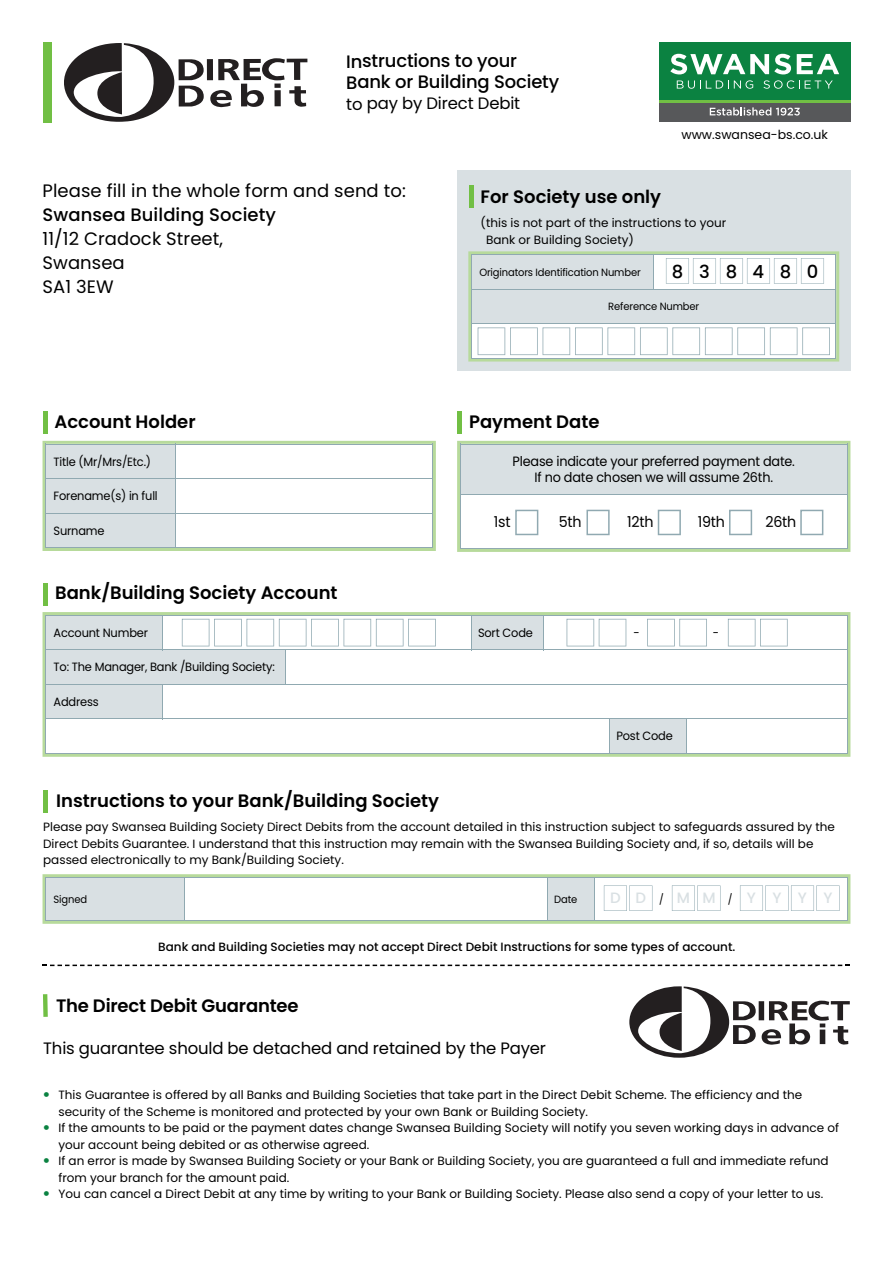
<style>
.page{position:relative;width:893px;height:1263px;background:#fff}
.page>*{position:absolute;margin:0;border:0;box-sizing:border-box;transform-origin:0 0}
.t1{font:600 18px "Poppins";color:#000}
.t2{font:18px/24px "Poppins";letter-spacing:.005em;color:#000}
.t3{font:500 18px/20.9px "Poppins";letter-spacing:-.015em;color:#000}
.t4{font:500 18px "Poppins";letter-spacing:.005em;color:#000}
.t5{font:16.5px "Poppins";letter-spacing:-.01em;color:#000}
.t6{font:15px "Poppins";letter-spacing:-.015em;color:#000;scale:.95 1}
.t7{font:500 15px "Poppins";letter-spacing:1.095em;color:#d9e0e3}
.t8{font:13.5px/16.5px "Poppins";letter-spacing:-.015em;color:#000;text-align:center;scale:.95 1}
.t9{font:12.45px "Poppins";color:#000}
.t10{font:12px/16.5px "Poppins";color:#000}
.t11{font:12px "Poppins";color:#000;scale:.95 1}
.t12{font:500 12px "Poppins";color:#000}
.t13{font:10.5px "Poppins";letter-spacing:-.015em;color:#000;scale:.95 1}
.s1{font-weight:400;font-size:10.5px;color:#000}
.s2{font-size:19.5px;color:#0b8241}
</style>
<div class="page">
<div style="left:43px;top:43px;width:9px;height:80px;background:#71bf44"></div>
<div style="left:43px;top:411px;width:5px;height:23px;background:#71bf44"></div>
<hr style="left:457px;top:411px;width:4px;height:23px;background:#71bf44">
<div style="left:43px;top:583px;width:5px;height:23px;background:#71bf44"></div>
<div style="left:659px;top:100px;width:191px;height:22px;background:#57585a"></div>
<div style="left:659px;top:43px;width:191px;height:57px;background:#0b8241"></div>
<svg style="left:670px;top:54px;width:121px;height:20px"></svg>
<svg style="left:797px;top:54px;width:42px;height:20px"></svg>
<svg style="left:677px;top:80px;width:76px;height:9px"></svg>
<svg style="left:763px;top:80px;width:70px;height:9px"></svg>
<hr style="left:659px;top:100px;width:191px;height:2px;background:#71bf44">
<svg style="left:710px;top:107px;width:90px;height:9px"></svg>
<svg style="left:43px;top:874px;width:807px;height:50px"></svg>
<svg style="left:43px;top:441px;width:393px;height:110px;background:#b7d99e"></svg>
<div style="left:46px;top:444px;width:129px;height:35px;background:#d9e0e3"></div>
<div style="left:175px;top:444px;width:258px;height:35px;background:#fff"></div>
<div style="left:46px;top:479px;width:129px;height:34px;background:#d9e0e3"></div>
<div style="left:175px;top:479px;width:258px;height:34px;background:#fff"></div>
<div style="left:46px;top:513px;width:129px;height:35px;background:#d9e0e3"></div>
<div style="left:175px;top:513px;width:258px;height:35px;background:#fff"></div>
<hr style="left:46px;top:444px;width:1px;height:104px;background:#90a9b1">
<hr style="left:175px;top:444px;width:1px;height:104px;background:#90a9b1">
<hr style="left:432px;top:444px;width:1px;height:104px;background:#90a9b1">
<hr style="left:46px;top:444px;width:387px;height:1px;background:#90a9b1">
<hr style="left:46px;top:478px;width:387px;height:1px;background:#90a9b1">
<hr style="left:46px;top:513px;width:387px;height:1px;background:#90a9b1">
<hr style="left:46px;top:547px;width:387px;height:1px;background:#90a9b1">
<svg style="left:43px;top:612px;width:807px;height:145px;background:#b8da9f"></svg>
<div style="left:46px;top:615px;width:116px;height:35px;background:#d9e0e3"></div>
<div style="left:162px;top:615px;width:309px;height:35px;background:#fff"></div>
<div style="left:471px;top:615px;width:72px;height:35px;background:#d9e0e3"></div>
<div style="left:543px;top:615px;width:304px;height:35px;background:#fff"></div>
<div style="left:46px;top:650px;width:239px;height:34px;background:#d9e0e3"></div>
<div style="left:285px;top:650px;width:562px;height:34px;background:#fff"></div>
<div style="left:46px;top:684px;width:116px;height:35px;background:#d9e0e3"></div>
<div style="left:162px;top:684px;width:685px;height:35px;background:#fff"></div>
<div style="left:46px;top:719px;width:563px;height:35px;background:#fff"></div>
<div style="left:609px;top:719px;width:78px;height:35px;background:#d9e0e3"></div>
<div style="left:687px;top:719px;width:160px;height:35px;background:#fff"></div>
<hr style="left:46px;top:615px;width:1px;height:139px;background:#90a9b1">
<hr style="left:162px;top:615px;width:1px;height:35px;background:#90a9b1">
<hr style="left:162px;top:684px;width:1px;height:35px;background:#90a9b1">
<hr style="left:285px;top:650px;width:1px;height:35px;background:#90a9b1">
<hr style="left:471px;top:615px;width:1px;height:35px;background:#90a9b1">
<hr style="left:543px;top:615px;width:1px;height:35px;background:#90a9b1">
<hr style="left:609px;top:719px;width:1px;height:35px;background:#90a9b1">
<hr style="left:686px;top:719px;width:1px;height:35px;background:#90a9b1">
<hr style="left:847px;top:615px;width:1px;height:139px;background:#90a9b1">
<hr style="left:46px;top:615px;width:801px;height:1px;background:#90a9b1">
<hr style="left:46px;top:650px;width:801px;height:1px;background:#90a9b1">
<hr style="left:46px;top:684px;width:801px;height:1px;background:#90a9b1">
<hr style="left:46px;top:719px;width:801px;height:1px;background:#90a9b1">
<hr style="left:46px;top:753px;width:801px;height:1px;background:#90a9b1">
<svg style="left:64px;top:43px;width:244px;height:79px"></svg>
<svg style="left:629px;top:986px;width:221px;height:72px"></svg>
<div style="left:457px;top:170px;width:393px;height:201px;background:#d9e0e3"></div>
<svg style="left:457px;top:441px;width:393px;height:111px"></svg>
<svg style="left:468px;top:251px;width:371px;height:110px"></svg>
<svg style="left:182px;top:619px;width:254px;height:27px"></svg>
<svg style="left:567px;top:619px;width:59px;height:27px"></svg>
<svg style="left:647px;top:619px;width:60px;height:27px"></svg>
<svg style="left:728px;top:619px;width:60px;height:27px"></svg>
<svg style="left:43px;top:964px;width:807px;height:2px"></svg>
<div style="left:43px;top:790px;width:5px;height:23px;background:#71bf44"></div>
<svg style="left:43px;top:994px;width:5px;height:23px"></svg>
<hr style="left:469px;top:185px;width:4px;height:23px;background:#71bf44">
<h1 class="t3" style="left:346px;top:53px;width:215px">Instructions to your<br>Bank or Building Society</h1>
<h2 class="t5" style="left:346px;top:97px;width:176px">to pay by Direct Debit</h2>
<p class="t9" style="left:681px;top:130px;width:148px">www.swansea-bs.co.uk</p>
<h1 class="t2" style="left:43px;top:181px;width:365px">Please fill in the whole form and send to:</h1>
<h1 class="t4" style="left:43px;top:208px;width:235px">Swansea Building Society</h1>
<h1 class="t2" style="left:43px;top:229px;width:182px">11/12 Cradock Street,<br>Swansea<br>SA1 3EW</h1>
<h1 class="t1" style="left:55px;top:415px;width:143px">Account Holder</h1>
<p class="t11" style="left:54px;top:457px;width:104px">Title (Mr/Mrs/Etc.)</p>
<p class="t11" style="left:54px;top:491px;width:111px">Forename(s) in full</p>
<p class="t11" style="left:54px;top:526px;width:55px">Surname</p>
<h1 class="t1" style="left:55px;top:586px;width:284px">Bank/Building Society Account</h1>
<h1 class="t1" style="left:481px;top:190px;width:182px">For Society use only</h1>
<p class="t10" style="left:486px;top:216px;width:242px;text-indent:-5px">(this is not part of the instructions to your<br>Bank or Building Society)</p>
<p class="t13" style="left:479px;top:268px;width:171px">Originators Identification Number</p>
<p class="t13" style="left:608px;top:302px;width:97px">Reference Number</p>
<h1 class="t3" style="left:672px;top:263px;width:148px">838480</h1>
<h1 class="t1" style="left:469px;top:415px;width:132px">Payment Date</h1>
<p class="t8" style="left:513px;top:454px;width:299px">Please indicate your preferred payment date.<br>If no date chosen we will assume 26th.</p>
<p class="t6" style="left:494px;top:516px;width:19px">1st</p>
<p class="t6" style="left:559px;top:516px;width:26px">5th</p>
<p class="t6" style="left:627px;top:516px;width:29px">12th</p>
<p class="t6" style="left:698px;top:516px;width:30px">19th</p>
<p class="t6" style="left:765px;top:516px;width:34px">26th</p>
<p class="t11" style="left:54px;top:628px;width:101px">Account Number</p>
<p class="t11" style="left:478px;top:628px;width:59px">Sort Code</p>
<p class="t11" style="left:633px;top:628px;width:8px">-</p>
<p class="t11" style="left:713px;top:628px;width:8px">-</p>
<p class="t11" style="left:54px;top:662px;width:234px">To: The Manager, Bank /Building Society:</p>
<p class="t11" style="left:54px;top:697px;width:49px">Address</p>
<p class="t11" style="left:616px;top:731px;width:61px">Post Code</p>
<h1 class="t1" style="left:56px;top:794px;width:385px">Instructions to your Bank/Building Society</h1>
<p class="t10" style="left:43px;top:820px;width:793px">Please pay Swansea Building Society Direct Debits from the account detailed in this instruction subject to safeguards assured by the<br>Direct Debits Guarantee. I understand that this instruction may remain with the Swansea Building Society and, if so, details will be passed electronically to my Bank/Building Society.</p>
<p class="t13" style="left:54px;top:895px;width:37px">Signed</p>
<p class="t13" style="left:554px;top:895px;width:26px">Date</p>
<p class="t7" style="left:610px;top:892px;width:224px">DD <span class="s1">/</span> MM<span class="s1">/</span> YYYY</p>
<p class="t12" style="left:158px;top:942px;width:579px">Bank and Building Societies may not accept Direct Debit Instructions for some types of account.</p>
<h1 class="t1" style="left:56px;top:998px;width:244px">The Direct Debit Guarantee</h1>
<h2 class="t5" style="left:43px;top:1041px;width:504px">This guarantee should be detached and retained by the Payer</h2>
<p class="t10" style="left:58px;top:1088px;width:745px;text-indent:-16px"><span class="s2">•</span> This Guarantee is offered by all Banks and Building Societies that take part in the Direct Debit Scheme. The efficiency and the security of the Scheme is monitored and protected by your own Bank or Building Society.</p>
<p class="t10" style="left:58px;top:1121px;width:782px;text-indent:-16px"><span class="s2">•</span> If the amounts to be paid or the payment dates change Swansea Building Society will notify you seven working days in advance of your account being debited or as otherwise agreed.</p>
<p class="t10" style="left:58px;top:1154px;width:772px;text-indent:-16px"><span class="s2">•</span> If an error is made by Swansea Building Society or your Bank or Building Society, you are guaranteed a full and immediate refund from your branch for the amount paid.</p>
<p class="t10" style="left:43px;top:1187px;width:782px"><span class="s2">•</span> You can cancel a Direct Debit at any time by writing to your Bank or Building Society. Please also send a copy of your letter to us.</p>
</div>
